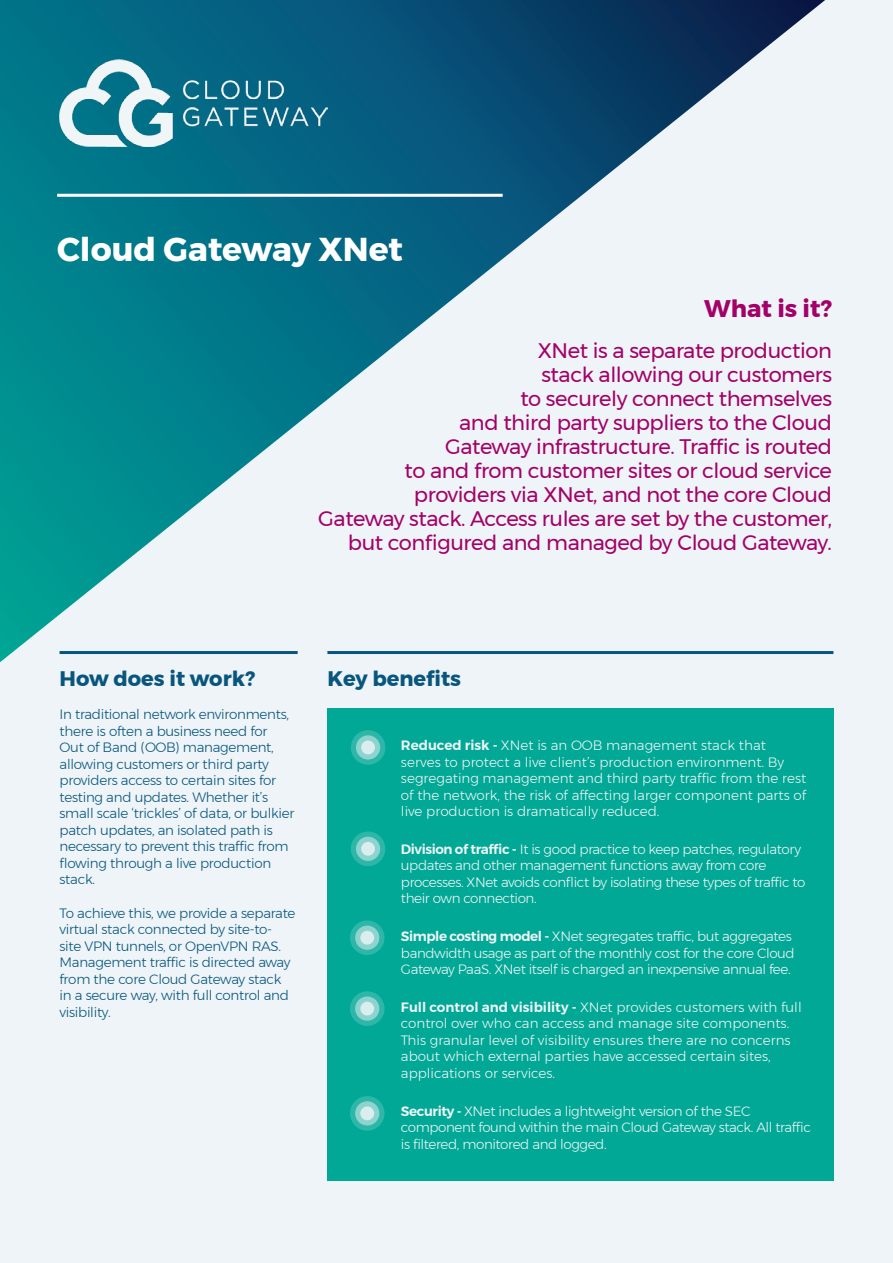
<style>
.page{position:relative;width:893px;height:1263px;background:#eef4f7}
.page>*{position:absolute;margin:0;border:0;box-sizing:border-box;transform-origin:0 0}
.Fron_page_heading{font:700 33px "Montserrat";color:#fff}
.Heading_2{font:700 24px "Montserrat";color:#a30169}
.Front_page_sub{font:21px/24px "Montserrat";letter-spacing:-.02em;color:#a30169;text-align:right}
.Heading_1{font:700 21px "Montserrat";color:#08567e}
.Montserrat_body_copy{font:300 13.5px/16.5px "Montserrat";letter-spacing:-.02em;color:#08567e}
.Body_copy{font:300 13.5px/16.5px "Montserrat";letter-spacing:-.025em;color:#eef4f7}
.Body_copy-2{font:300 13.5px/16.5px "Montserrat";color:#eef4f7}
.s1{font-weight:600}
</style>
<div class="page">
<svg style="left:0;top:0;width:825px;height:662px"></svg>
<hr style="left:57px;top:194px;width:446px;height:3px;background:#fff">
<img style="left:60px;top:60px;width:267px;height:86px">
<hr style="left:60px;top:651px;width:238px;height:3px;background:#08567e">
<hr style="left:327px;top:651px;width:506px;height:3px;background:#08567e">
<div style="left:327px;top:708px;width:506px;height:472px;background:#00a895"></div>
<svg style="left:350px;top:1096px;width:35px;height:35px"></svg>
<div style="left:355px;top:1101px;width:24px;height:24px;background:linear-gradient(to right,#8fd5d0,#8cd4cf);border-radius:50%"></div>
<div style="left:360px;top:1106px;width:14px;height:14px;background:#daedef;border-radius:50%"></div>
<svg style="left:350px;top:920px;width:35px;height:35px"></svg>
<svg style="left:355px;top:925px;width:24px;height:25px"></svg>
<div style="left:360px;top:931px;width:14px;height:14px;background:#daedef;border-radius:50%"></div>
<svg style="left:350px;top:991px;width:35px;height:35px"></svg>
<svg style="left:355px;top:996px;width:24px;height:25px"></svg>
<div style="left:360px;top:1002px;width:14px;height:13px;background:#daedef;border-radius:50%"></div>
<svg style="left:351px;top:831px;width:34px;height:35px"></svg>
<div style="left:356px;top:837px;width:24px;height:24px;background:#8dd4cf;border-radius:50%"></div>
<div style="left:361px;top:842px;width:14px;height:14px;background:#daedef;border-radius:50%"></div>
<svg style="left:351px;top:730px;width:34px;height:35px"></svg>
<svg style="left:356px;top:735px;width:24px;height:24px"></svg>
<div style="left:361px;top:740px;width:14px;height:14px;background:#daedef;border-radius:50%"></div>
<p class="Fron_page_heading" style="left:57px;top:222px;width:347px">Cloud Gateway XNet</p>
<p class="Heading_2" style="left:704px;top:289px;width:129px">What is it?</p>
<p class="Front_page_sub" style="left:318px;top:338px;width:515px">XNet is a separate production<br>stack allowing our customers<br>to securely connect themselves<br>and third party suppliers to the Cloud<br>Gateway infrastructure. Traffic is routed<br>to and from customer sites or cloud service providers via XNet, and not the core Cloud<br>Gateway stack. Access rules are set by the customer, but configured and managed by Cloud Gateway.</p>
<p class="Heading_1" style="left:60px;top:662px;width:197px">How does it work?</p>
<p class="Montserrat_body_copy" style="left:60px;top:706px;width:236px">In traditional network environments, there is often a business need for Out of Band (OOB) management, allowing customers or third party providers access to certain sites for testing and updates. Whether it’s small scale ‘trickles’ of data, or bulkier patch updates, an isolated path is necessary to prevent this traffic from flowing through a live production stack.</p>
<p class="Montserrat_body_copy" style="left:60px;top:905px;width:237px">To achieve this, we provide a separate virtual stack connected by site-to&shy;site VPN tunnels, or OpenVPN RAS.<br>Management traffic is directed away from the core Cloud Gateway stack in a secure way, with full control and visibility.</p>
<p class="Heading_1" style="left:327px;top:662px;width:135px">Key benefits</p>
<p class="Body_copy-2" style="left:401px;top:737px;width:407px"><span class="s1">Reduced risk -</span> XNet is an OOB management stack that serves to protect a live client’s production environment. By segregating management and third party traffic from the rest of the network, the risk of affecting larger component parts of live production is dramatically reduced.</p>
<p class="Body_copy" style="left:401px;top:841px;width:406px"><span class="s1">Division of traffic -</span> It is good practice to keep patches, regulatory updates and other management functions away from core processes. XNet avoids conflict by isolating these types of traffic to their own connection.</p>
<p class="Body_copy" style="left:401px;top:928px;width:395px"><span class="s1">Simple costing model -</span> XNet segregates traffic, but aggregates bandwidth usage as part of the monthly cost for the core Cloud<br>Gateway PaaS. XNet itself is charged an inexpensive annual fee.</p>
<p class="Body_copy-2" style="left:401px;top:999px;width:402px"><span class="s1">Full control and visibility -</span> XNet provides customers with full control over who can access and manage site components.<br>This granular level of visibility ensures there are no concerns about which external parties have accessed certain sites, applications or services.</p>
<p class="Body_copy" style="left:401px;top:1102px;width:411px"><span class="s1">Security -</span> XNet includes a lightweight version of the SEC component found within the main Cloud Gateway stack. All traffic is filtered, monitored and logged.</p>
</div>
